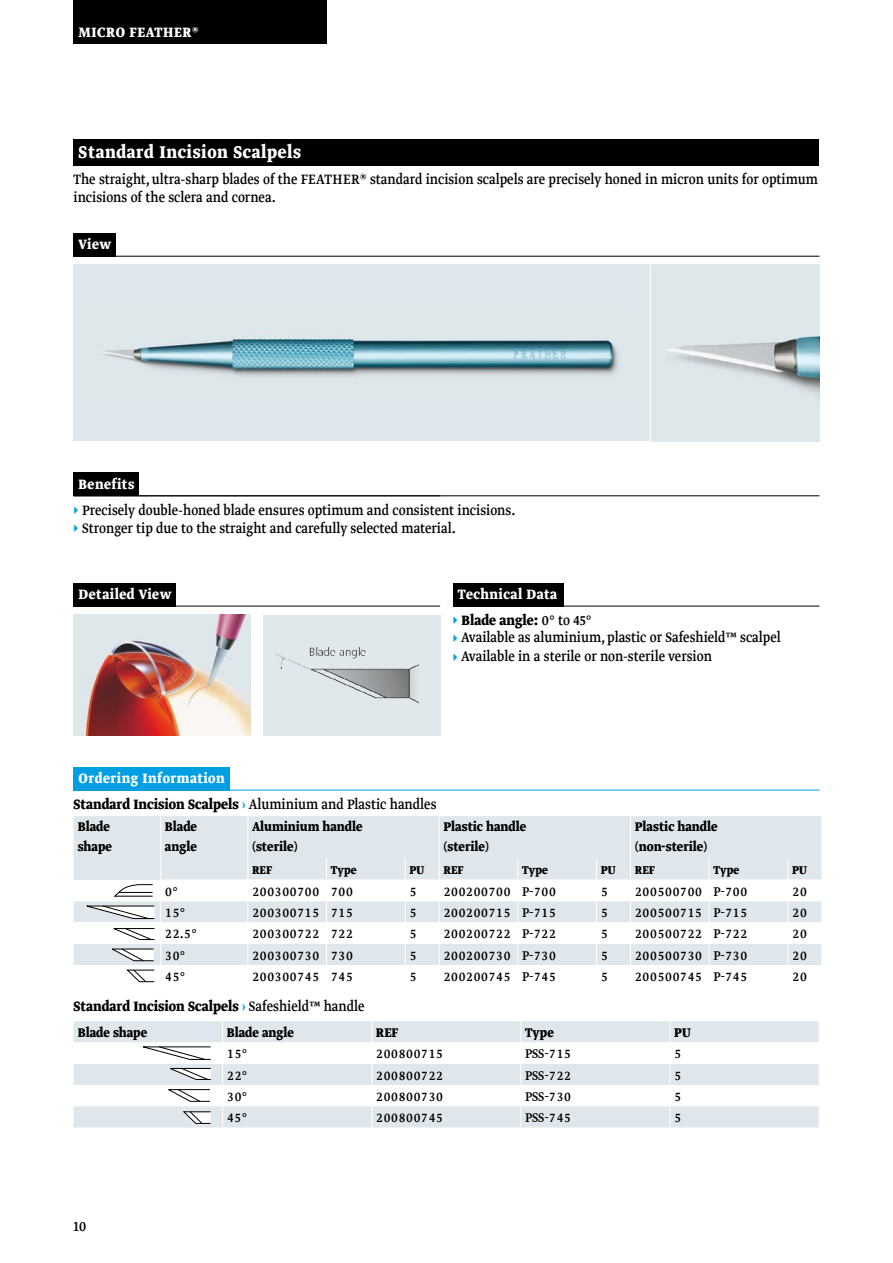
<style>
.page{position:relative;width:893px;height:1263px;background:#fff}
.page>*{position:absolute;margin:0;border:0;box-sizing:border-box;transform-origin:0 0}
.t1{font:700 20.25px "pfmmedical";letter-spacing:.03em;color:#fff}
.t2{font:16.2px/18.5px "pfmmedical";color:#000}
.t3{font:700 16.2px/25.7px "pfmmedical";letter-spacing:.03em;color:#fff}
.t4{font:700 16.2px "pfmmedical";color:#000}
.t5{font:15px "pfmmedical";color:#000}
.t6{font:700 15px/19.5px "pfmmedical";color:#000}
.t7{font:700 13.5px "pfmmedical";color:#000}
.s1{font-weight:700;color:#fff}
.s2{color:#009ee3}
.s3{font-weight:400;color:#009ee3}
.s4{color:#000}
.s5{font-weight:400;color:#000}
.s6{font-weight:700}
.s7{font-weight:700;color:#009ee3}
.s8{font-weight:400}
</style>
<div class="page">
<div style="left:74px;top:265px;width:745px;height:176px;background:#dfe7ec"></div>
<div style="left:74px;top:0;width:253px;height:44px;background:#000"></div>
<img style="left:101px;top:335px;width:518px;height:42px">
<div style="left:74px;top:139px;width:745px;height:26px;background:#000"></div>
<div style="left:74px;top:233px;width:42px;height:24px;background:#000"></div>
<hr style="left:74px;top:256px;width:745px;height:1px;background:#000">
<div style="left:453px;top:583px;width:110px;height:23px;background:#000"></div>
<div style="left:74px;top:583px;width:102px;height:23px;background:#000"></div>
<img style="left:74px;top:615px;width:176px;height:120px">
<img style="left:263px;top:616px;width:177px;height:119px">
<hr style="left:453px;top:606px;width:366px;height:1px;background:#000">
<div style="left:74px;top:767px;width:156px;height:23px;background:#009ee3"></div>
<hr style="left:74px;top:790px;width:745px;height:1px;background:#009ee3">
<div style="left:74px;top:1021px;width:745px;height:106px;background:#dfe7ec"></div>
<svg style="left:74px;top:1042px;width:745px;height:64px"></svg>
<svg style="left:222px;top:1021px;width:1px;height:106px"></svg>
<svg style="left:371px;top:1021px;width:1px;height:106px"></svg>
<svg style="left:520px;top:1021px;width:1px;height:106px"></svg>
<svg style="left:670px;top:1021px;width:1px;height:106px"></svg>
<div style="left:74px;top:472px;width:65px;height:24px;background:#000"></div>
<hr style="left:74px;top:495px;width:745px;height:1px;background:#000">
<hr style="left:74px;top:606px;width:366px;height:1px;background:#000">
<hr style="left:650px;top:265px;width:1px;height:176px;background:#fff">
<img style="left:667px;top:336px;width:152px;height:59px">
<div style="left:74px;top:816px;width:747px;height:64px;background:#dfe7ec"></div>
<svg style="left:74px;top:901px;width:747px;height:64px;fill:#dfe7ec"></svg>
<div style="left:74px;top:922px;width:87px;height:22px;background:#fff"></div>
<svg style="left:326px;top:859px;width:1px;height:106px"></svg>
<svg style="left:517px;top:859px;width:1px;height:106px"></svg>
<svg style="left:709px;top:859px;width:1px;height:106px"></svg>
<svg style="left:787px;top:859px;width:1px;height:106px"></svg>
<svg style="left:821px;top:859px;width:1px;height:106px"></svg>
<hr style="left:247px;top:816px;width:1px;height:43px;background:#fff">
<hr style="left:439px;top:816px;width:1px;height:43px;background:#fff">
<hr style="left:630px;top:816px;width:1px;height:43px;background:#fff">
<hr style="left:160px;top:816px;width:1px;height:43px;background:#fff">
<svg style="left:247px;top:859px;width:1px;height:106px"></svg>
<svg style="left:596px;top:859px;width:1px;height:106px"></svg>
<svg style="left:630px;top:859px;width:1px;height:106px"></svg>
<svg style="left:405px;top:859px;width:1px;height:106px"></svg>
<svg style="left:439px;top:859px;width:1px;height:106px"></svg>
<hr style="left:160px;top:879px;width:88px;height:1px;background:#fff">
<hr style="left:248px;top:879px;width:79px;height:1px;background:#fff">
<hr style="left:327px;top:879px;width:78px;height:1px;background:#fff">
<hr style="left:405px;top:879px;width:34px;height:1px;background:#fff">
<hr style="left:439px;top:879px;width:79px;height:1px;background:#fff">
<hr style="left:518px;top:879px;width:79px;height:1px;background:#fff">
<hr style="left:597px;top:879px;width:34px;height:1px;background:#fff">
<hr style="left:631px;top:879px;width:78px;height:1px;background:#fff">
<hr style="left:709px;top:879px;width:79px;height:1px;background:#fff">
<hr style="left:788px;top:879px;width:34px;height:1px;background:#fff">
<svg style="left:84px;top:859px;width:77px;height:124px"></svg>
<svg style="left:141px;top:1046px;width:70px;height:14px"></svg>
<svg style="left:168px;top:1068px;width:43px;height:12px"></svg>
<svg style="left:167px;top:1089px;width:43px;height:13px"></svg>
<svg style="left:183px;top:1111px;width:28px;height:13px"></svg>
<p class="t3" style="left:79px;top:19px;width:122px">MICRO FEATHER®</p>
<p class="t1" style="left:79px;top:139px;width:224px">Standard Incision Scalpels</p>
<p class="t2" style="left:74px;top:170px;width:746px">The straight, ultra-sharp blades of the FEATHER® standard incision scalpels are precisely honed in micron units for optimum incisions of the sclera and cornea.</p>
<p class="t3" style="left:79px;top:232px;width:34px">View</p>
<p class="t2" style="left:74px;top:472px;width:444px;line-height:25.7px;text-indent:5px"><span class="s1">Benefits<br></span><span class="s2">▸</span> Precisely double-honed blade ensures optimum and consistent incisions.</p>
<p class="t2" style="left:74px;top:519px;width:384px"><span class="s2">▸</span> Stronger tip due to the straight and carefully selected material.</p>
<p class="t3" style="left:79px;top:582px;width:94px">Detailed View</p>
<p class="t3" style="left:453px;top:582px;width:140px;text-indent:5px">Technical Data<br><span class="s3">▸</span> <span class="s4">Blade angle:</span> <span class="s5">0° to 45°</span></p>
<p class="t2" style="left:453px;top:629px;width:329px"><span class="s2">▸</span> Available as aluminium, plastic or Safeshield™ scalpel <span class="s2">▸</span> Available in a sterile or non-sterile version</p>
<p class="t2" style="left:74px;top:766px;width:364px;line-height:25.3px;text-indent:5px"><span class="s1">Ordering Information<br></span><span class="s6">Standard Incision Scalpels</span> <span class="s7">›</span> Aluminium and Plastic handles</p>
<p class="t6" style="left:78px;top:817px;width:36px">Blade shape</p>
<p class="t6" style="left:165px;top:817px;width:34px">Blade angle</p>
<p class="t6" style="left:252px;top:817px;width:112px">Aluminium handle (sterile)</p>
<p class="t6" style="left:443px;top:817px;width:84px">Plastic handle (sterile)</p>
<p class="t6" style="left:635px;top:817px;width:84px">Plastic handle (non-sterile)</p>
<p class="t7" style="left:252px;top:861px;width:22px">REF</p>
<p class="t7" style="left:331px;top:861px;width:27px">Type</p>
<p class="t7" style="left:409px;top:861px;width:16px">PU</p>
<p class="t7" style="left:443px;top:861px;width:22px">REF</p>
<p class="t7" style="left:522px;top:861px;width:27px">Type</p>
<p class="t7" style="left:601px;top:861px;width:16px">PU</p>
<p class="t7" style="left:635px;top:861px;width:22px">REF</p>
<p class="t7" style="left:713px;top:861px;width:27px">Type</p>
<p class="t7" style="left:792px;top:861px;width:16px">PU</p>
<p class="t5" style="left:165px;top:882px;width:14px">0°</p>
<p class="t5" style="left:252px;top:882px;width:103px">200300700 700</p>
<p class="t5" style="left:409px;top:882px;width:9px">5</p>
<p class="t5" style="left:443px;top:882px;width:114px">200200700 P-700</p>
<p class="t5" style="left:601px;top:882px;width:9px">5</p>
<p class="t5" style="left:635px;top:882px;width:114px">200500700 P-700</p>
<p class="t5" style="left:792px;top:882px;width:16px">20</p>
<p class="t5" style="left:165px;top:903px;width:22px">15°</p>
<p class="t5" style="left:252px;top:903px;width:103px">200300715 715</p>
<p class="t5" style="left:409px;top:903px;width:9px">5</p>
<p class="t5" style="left:443px;top:903px;width:114px">200200715 P-715</p>
<p class="t5" style="left:601px;top:903px;width:9px">5</p>
<p class="t5" style="left:635px;top:903px;width:114px">200500715 P-715</p>
<p class="t5" style="left:792px;top:903px;width:16px">20</p>
<p class="t5" style="left:165px;top:925px;width:33px">22.5°</p>
<p class="t5" style="left:252px;top:925px;width:103px">200300722 722</p>
<p class="t5" style="left:409px;top:925px;width:9px">5</p>
<p class="t5" style="left:443px;top:925px;width:114px">200200722 P-722</p>
<p class="t5" style="left:601px;top:925px;width:9px">5</p>
<p class="t5" style="left:635px;top:925px;width:114px">200500722 P-722</p>
<p class="t5" style="left:792px;top:925px;width:16px">20</p>
<p class="t5" style="left:165px;top:946px;width:22px">30°</p>
<p class="t5" style="left:252px;top:946px;width:103px">200300730 730</p>
<p class="t5" style="left:409px;top:946px;width:9px">5</p>
<p class="t5" style="left:443px;top:946px;width:114px">200200730 P-730</p>
<p class="t5" style="left:601px;top:946px;width:9px">5</p>
<p class="t5" style="left:635px;top:946px;width:114px">200500730 P-730</p>
<p class="t5" style="left:792px;top:946px;width:16px">20</p>
<p class="t5" style="left:165px;top:967px;width:22px">45°</p>
<p class="t5" style="left:252px;top:967px;width:103px">200300745 745</p>
<p class="t5" style="left:409px;top:967px;width:9px">5</p>
<p class="t5" style="left:443px;top:967px;width:114px">200200745 P-745</p>
<p class="t5" style="left:601px;top:967px;width:9px">5</p>
<p class="t5" style="left:635px;top:967px;width:114px">200500745 P-745</p>
<p class="t5" style="left:792px;top:967px;width:16px">20</p>
<p class="t4" style="left:74px;top:995px;width:293px">Standard Incision Scalpels <span class="s2">›</span> <span class="s8">Safeshield™ handle</span></p>
<p class="t6" style="left:78px;top:1023px;width:71px">Blade shape</p>
<p class="t6" style="left:227px;top:1023px;width:69px">Blade angle</p>
<p class="t6" style="left:376px;top:1023px;width:24px">REF</p>
<p class="t6" style="left:525px;top:1023px;width:30px">Type</p>
<p class="t6" style="left:674px;top:1023px;width:18px">PU</p>
<p class="t5" style="left:227px;top:1045px;width:22px">15°</p>
<p class="t5" style="left:376px;top:1045px;width:69px">200800715</p>
<p class="t5" style="left:525px;top:1045px;width:48px">PSS-715</p>
<p class="t5" style="left:674px;top:1045px;width:9px">5</p>
<p class="t5" style="left:227px;top:1066px;width:22px">22°</p>
<p class="t5" style="left:376px;top:1066px;width:69px">200800722</p>
<p class="t5" style="left:525px;top:1066px;width:48px">PSS-722</p>
<p class="t5" style="left:674px;top:1066px;width:9px">5</p>
<p class="t5" style="left:227px;top:1087px;width:22px">30°</p>
<p class="t5" style="left:376px;top:1087px;width:69px">200800730</p>
<p class="t5" style="left:525px;top:1087px;width:48px">PSS-730</p>
<p class="t5" style="left:674px;top:1087px;width:9px">5</p>
<p class="t5" style="left:227px;top:1108px;width:22px">45°</p>
<p class="t5" style="left:376px;top:1108px;width:69px">200800745</p>
<p class="t5" style="left:525px;top:1108px;width:48px">PSS-745</p>
<p class="t5" style="left:674px;top:1108px;width:9px">5</p>
<p class="t2" style="left:74px;top:1218px;width:14px">10</p>
</div>
